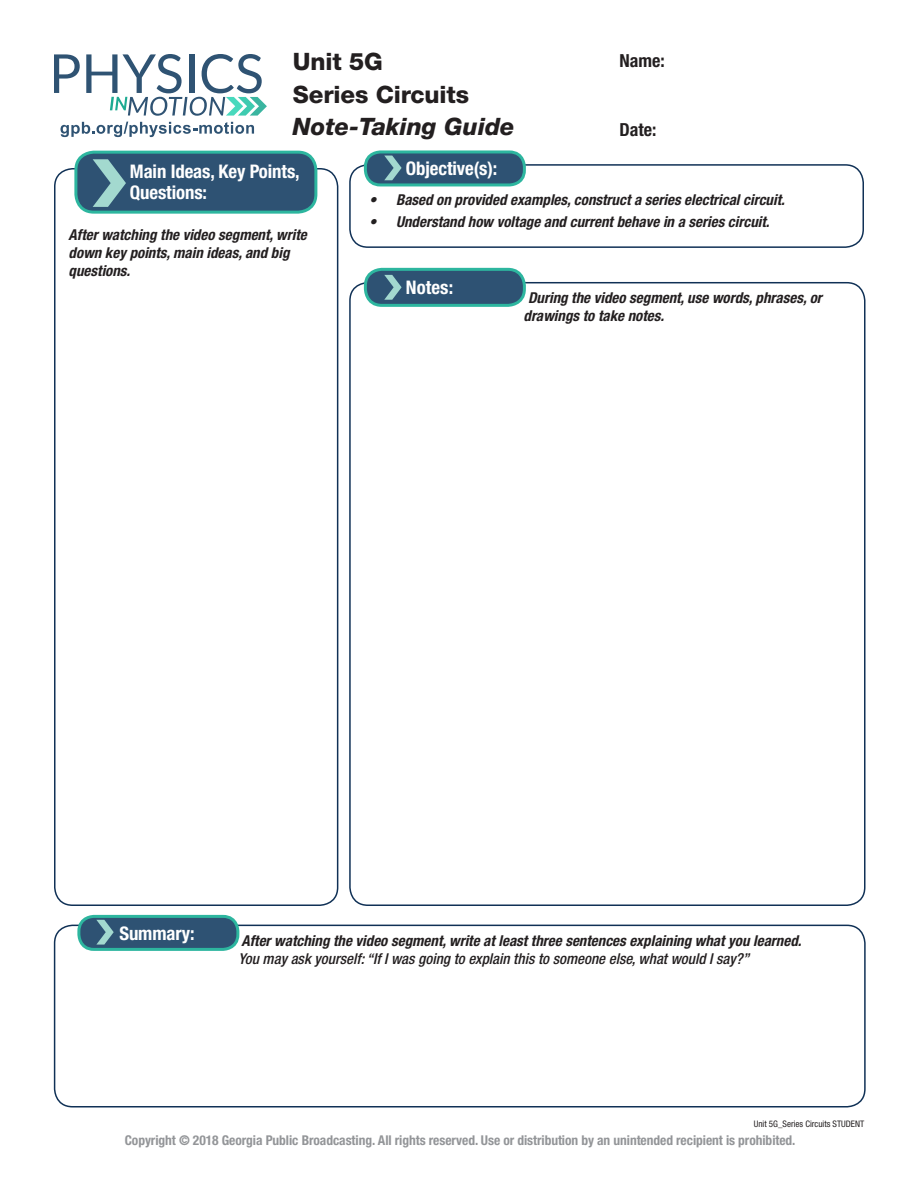
<style>
.page{position:relative;width:918px;height:1188px;background:#fff}
.page>*{position:absolute;margin:0;border:0;box-sizing:border-box;transform-origin:0 0}
.t1{font:800 24px/33.5px "Helvetica Neue LT Std";letter-spacing:-.005em;color:#231f20}
.t2{font:italic 800 24px "Helvetica Neue LT Std";color:#231f20}
.t3{font:700 condensed 18.75px/21px "Helvetica Neue LT Std";letter-spacing:-.005em;color:#fff}
.t4{font:700 condensed 18px "Helvetica Neue LT Std";color:#231f20}
.t5{font:italic 700 condensed 15px/18px "Helvetica Neue LT Std";color:#231f20}
.t6{font:italic 500 condensed 15px "Helvetica Neue LT Std";color:#231f20}
.t7{font:700 condensed 13.5px "Helvetica Neue LT Std";letter-spacing:-.005em;color:#939598}
.t8{font:condensed 9px "Helvetica Neue LT Std";color:#231f20}
</style>
<div class="page">
<svg style="left:54px;top:54px;width:26px;height:39px"></svg>
<svg style="left:86px;top:54px;width:181px;height:62px"></svg>
<svg style="left:61px;top:122px;width:193px;height:15px"></svg>
<div style="left:349px;top:164px;width:515px;height:84px;border:2px solid #103156;border-radius:18px"></div>
<div style="left:54px;top:168px;width:284px;height:738px;border:2px solid #103156;border-radius:18px"></div>
<div style="left:54px;top:925px;width:812px;height:183px;border:2px solid #103156;border-radius:18px"></div>
<div style="left:365px;top:152px;width:159px;height:33px;background:#2e5273;border-radius:15px"></div>
<div style="left:364px;top:150px;width:162px;height:36px;border:3px solid #2db69f;border-radius:15px"></div>
<svg style="left:384px;top:156px;width:18px;height:24px"></svg>
<div style="left:365px;top:269px;width:159px;height:36px;background:#2e5273;border-radius:17px"></div>
<div style="left:364px;top:268px;width:162px;height:39px;border:3px solid #2db69f;border-radius:17px"></div>
<div style="left:79px;top:916px;width:159px;height:33px;background:#2e5273;border-radius:15px"></div>
<div style="left:77px;top:915px;width:162px;height:36px;border:3px solid #2db69f;border-radius:15px"></div>
<svg style="left:96px;top:920px;width:18px;height:25px"></svg>
<div style="left:76px;top:152px;width:240px;height:60px;background:#2e5273;border-radius:18px"></div>
<div style="left:74px;top:151px;width:243px;height:63px;border:3px solid #2db69f;border-radius:18px"></div>
<svg style="left:93px;top:159px;width:33px;height:48px"></svg>
<svg style="left:384px;top:275px;width:18px;height:25px"></svg>
<h1 class="t1" style="left:293px;top:44px;width:178px">Unit 5G<br>Series Circuits</h1>
<h1 class="t2" style="left:293px;top:112px;width:223px">Note-Taking Guide</h1>
<p class="t3" style="left:130px;top:161px;width:171px">Main Ideas, Key Points,<br>Questions:</p>
<p class="t4" style="left:620px;top:50px;width:47px">Name:</p>
<p class="t4" style="left:620px;top:119px;width:38px">Date:</p>
<p class="t3" style="left:406px;top:158px;width:93px">Objective(s):</p>
<p class="t5" style="left:369px;top:190px;width:417px">• Based on provided examples, construct a series electrical circuit.</p>
<p class="t5" style="left:369px;top:213px;width:402px">• Understand how voltage and current behave in a series circuit.</p>
<p class="t5" style="left:69px;top:226px;width:240px">After watching the video segment, write down key points, main ideas, and big questions.</p>
<p class="t3" style="left:406px;top:277px;width:49px">Notes:</p>
<p class="t5" style="left:524px;top:288px;width:300px;text-indent:4px">During the video segment, use words, phrases, or drawings to take notes.</p>
<p class="t3" style="left:119px;top:922px;width:77px">Summary:</p>
<p class="t5" style="left:242px;top:932px;width:561px">After watching the video segment, write at least three sentences explaining what you learned.</p>
<p class="t6" style="left:238px;top:950px;width:512px">You may ask yourself: “If I was going to explain this to someone else, what would I say?”</p>
<p class="t8" style="left:754px;top:1119px;width:112px">Unit 5G_Series Circuits STUDENT</p>
<p class="t7" style="left:125px;top:1132px;width:672px">Copyright © 2018 Georgia Public Broadcasting. All rights reserved. Use or distribution by an unintended recipient is prohibited.</p>
</div>
